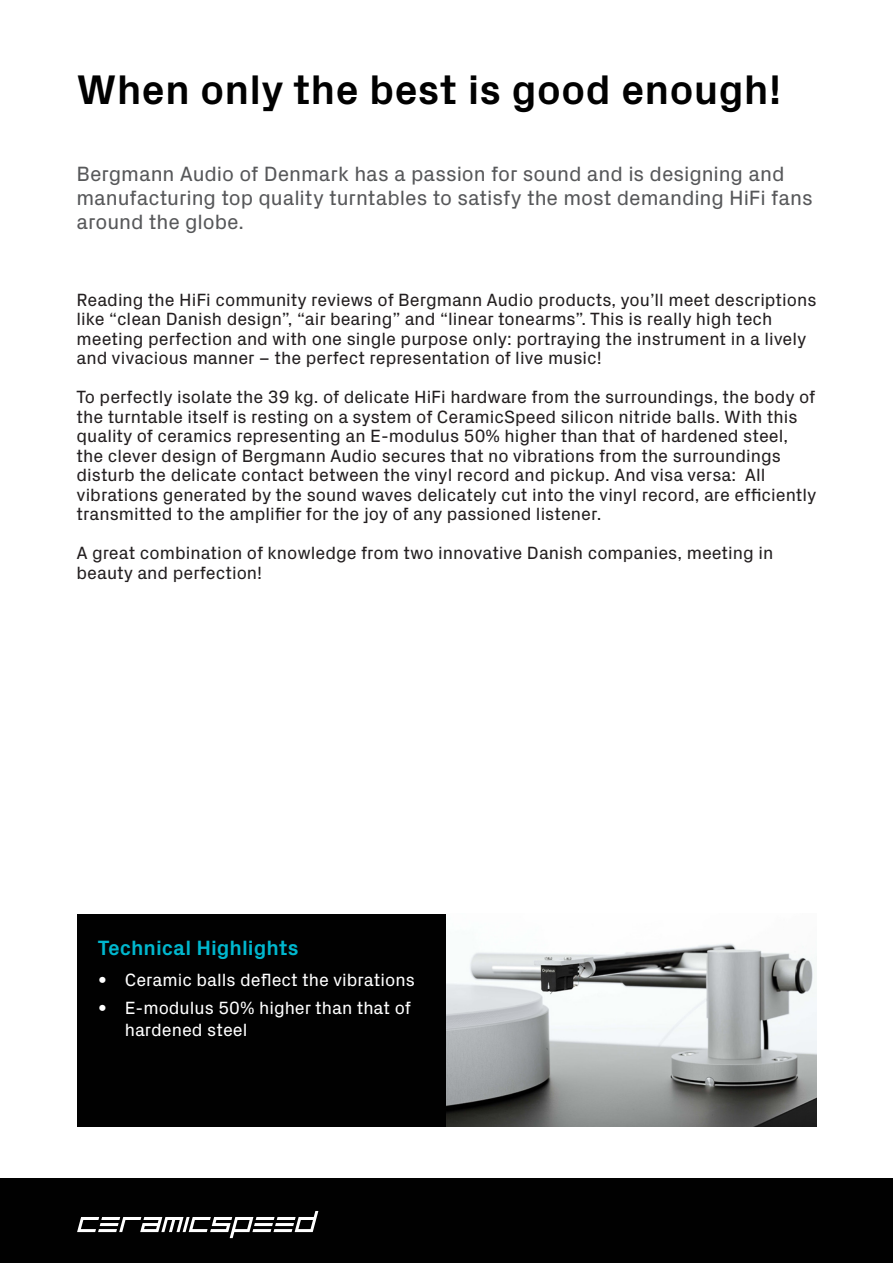
<style>
.page{position:relative;width:893px;height:1263px;background:#fff}
.page>*{position:absolute;margin:0;border:0;box-sizing:border-box;transform-origin:0 0}
.t1{font:700 42px "Px Grotesk";color:#010101}
.t2{font:21px/24px "Px Grotesk";letter-spacing:-.005em;color:#57585a}
.t3{font:700 21px "Px Grotesk";color:#00b7ce}
.t4{font:18px/19.5px "Px Grotesk";color:#231f20}
.t5{font:18px/21.6px "Px Grotesk";color:#fff}
</style>
<div class="page">
<div style="left:77px;top:914px;width:739px;height:212px;background:#010101"></div>
<div style="left:0;top:1178px;width:893px;height:85px;background:#010101"></div>
<img style="left:446px;top:914px;width:370px;height:212px">
<svg style="left:77px;top:1211px;width:241px;height:27px"></svg>
<p class="t1" style="left:77px;top:59px;width:707px">When only the best is good enough!</p>
<p class="t2" style="left:77px;top:160px;width:738px">Bergmann Audio of Denmark has a passion for sound and is designing and manufacturing top quality turntables to satisfy the most demanding HiFi fans around the globe.</p>
<p class="t4" style="left:77px;top:289px;width:741px">Reading the HiFi community reviews of Bergmann Audio products, you’ll meet descriptions like “clean Danish design”, “air bearing” and “linear tonearms”. This is really high tech meeting perfection and with one single purpose only: portraying the instrument in a lively and vivacious manner – the perfect representation of live music!</p>
<p class="t4" style="left:77px;top:386px;width:742px">To perfectly isolate the 39 kg. of delicate HiFi hardware from the surroundings, the body of the turntable itself is resting on a system of CeramicSpeed silicon nitride balls. With this quality of ceramics representing an E-modulus 50% higher than that of hardened steel, the clever design of Bergmann Audio secures that no vibrations from the surroundings disturb the delicate contact between the vinyl record and pickup. And visa versa: All vibrations generated by the sound waves delicately cut into the vinyl record, are efficiently transmitted to the amplifier for the joy of any passioned listener.</p>
<p class="t4" style="left:77px;top:542px;width:698px">A great combination of knowledge from two innovative Danish companies, meeting in beauty and perfection!</p>
<p class="t3" style="left:98px;top:932px;width:202px">Technical Highlights</p>
<p class="t5" style="left:98px;top:968px;width:318px">• Ceramic balls deflect the vibrations</p>
<p class="t5" style="left:125px;top:996px;width:288px;text-indent:-27px">• E-modulus 50% higher than that of hardened steel</p>
</div>
